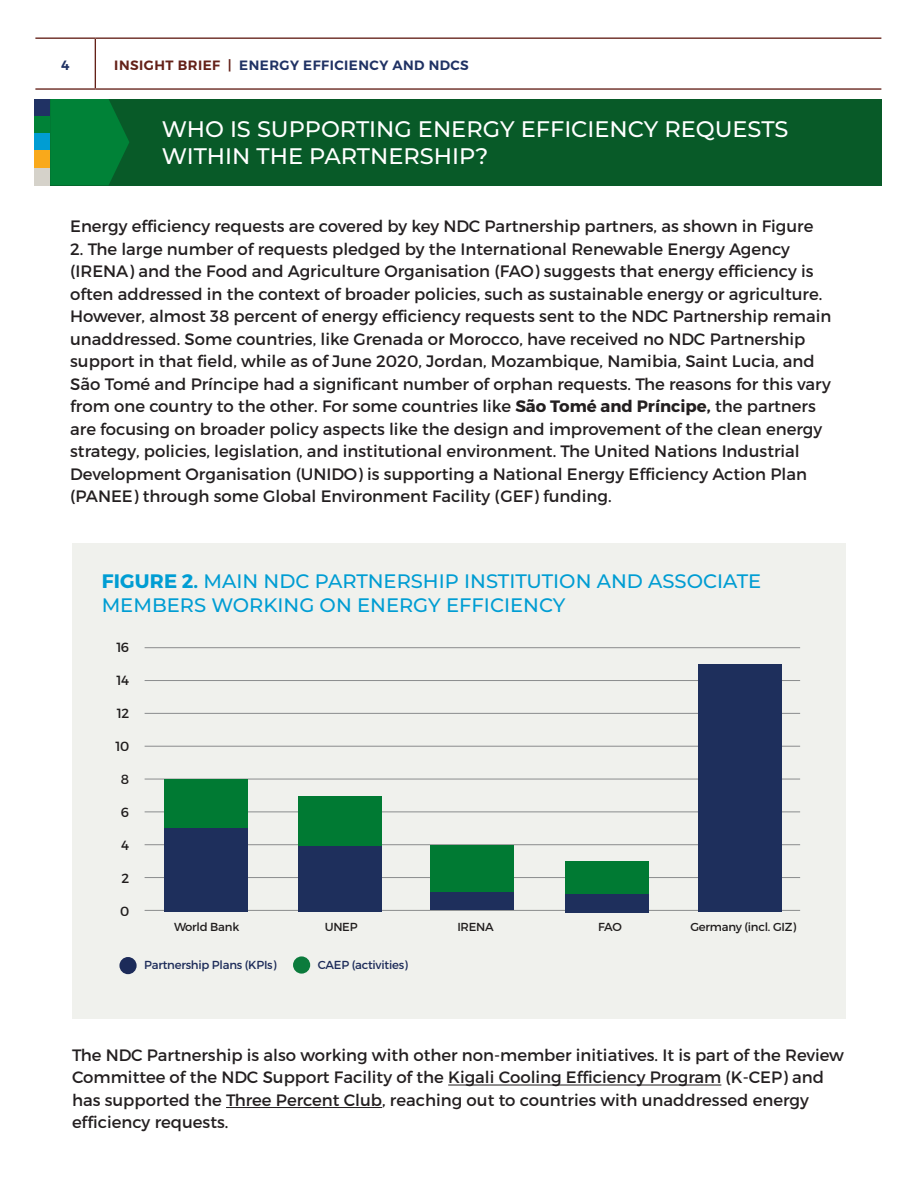
<style>
.page{position:relative;width:918px;height:1188px;background:#fff}
.page>*{position:absolute;margin:0;border:0;box-sizing:border-box;transform-origin:0 0}
.Section_head{font:500 22.5px/27px "Montserrat";color:#fff}
.t1{font:500 19.5px/23.4px "Montserrat";color:#009dd3}
.Annotation_text{font:16.5px/22.5px "Montserrat";color:#231f20}
.t2{font:600 13.5px "Montserrat";letter-spacing:.035em;color:#203264}
.t3{font:13.35px "Montserrat";letter-spacing:-.05em;color:#231f20}
.t4{font:11.7px "Montserrat";letter-spacing:-.02em;color:#231f20}
.t5{font:11.7px "Montserrat";letter-spacing:-.02em;color:#1e2e60}
.s1{color:#642118}
.s2{font-weight:700}
</style>
<div class="page">
<hr style="left:35px;top:38px;width:60px;height:1px;background:#642118">
<hr style="left:95px;top:38px;width:786px;height:1px;background:#642118">
<hr style="left:95px;top:39px;width:1px;height:49px;background:#642118">
<hr style="left:35px;top:88px;width:60px;height:2px;background:#642118">
<hr style="left:95px;top:88px;width:786px;height:2px;background:#642118">
<div style="left:72px;top:544px;width:774px;height:475px;background:#f0f1ed"></div>
<hr style="left:145px;top:647px;width:655px;height:1px;background:#939598">
<hr style="left:145px;top:910px;width:655px;height:1px;background:#939598">
<hr style="left:145px;top:877px;width:655px;height:1px;background:#939598">
<hr style="left:145px;top:844px;width:655px;height:1px;background:#939598">
<hr style="left:145px;top:779px;width:655px;height:1px;background:#939598">
<hr style="left:145px;top:746px;width:655px;height:1px;background:#939598">
<hr style="left:145px;top:713px;width:655px;height:1px;background:#939598">
<hr style="left:145px;top:680px;width:655px;height:1px;background:#939598">
<hr style="left:145px;top:812px;width:655px;height:1px;background:#939598">
<div style="left:430px;top:845px;width:84px;height:65px;background:#007a33"></div>
<div style="left:430px;top:892px;width:84px;height:18px;background:#1e2f5c"></div>
<div style="left:164px;top:779px;width:84px;height:49px;background:#007a33"></div>
<div style="left:164px;top:828px;width:84px;height:84px;background:#1e2f5c"></div>
<div style="left:298px;top:796px;width:84px;height:50px;background:#007a33"></div>
<div style="left:298px;top:846px;width:84px;height:66px;background:#1e2f5c"></div>
<div style="left:565px;top:862px;width:84px;height:32px;background:#007a33"></div>
<div style="left:565px;top:894px;width:84px;height:18px;background:#1e2f5c"></div>
<div style="left:698px;top:664px;width:84px;height:248px;background:#1e2f5c"></div>
<svg style="left:119px;top:957px;width:18px;height:17px"></svg>
<svg style="left:293px;top:956px;width:17px;height:18px"></svg>
<hr style="left:448px;top:1085px;width:273px;height:1px;background:#231f20">
<hr style="left:226px;top:1107px;width:156px;height:1px;background:#231f20">
<div style="left:36px;top:99px;width:846px;height:87px;background:#085a28"></div>
<svg style="left:50px;top:99px;width:79px;height:86px;background:#017c35"></svg>
<div style="left:34px;top:99px;width:16px;height:17px;background:#203264"></div>
<div style="left:34px;top:116px;width:16px;height:18px;background:#008237"></div>
<div style="left:34px;top:133px;width:16px;height:18px;background:#009dd3"></div>
<div style="left:34px;top:151px;width:16px;height:17px;background:#f9a91b"></div>
<div style="left:34px;top:168px;width:16px;height:18px;background:#d5d2ca"></div>
<p class="t2" style="left:61px;top:57px;width:10px">4</p>
<p class="t2" style="left:114px;top:57px;width:356px"><span class="s1">INSIGHT BRIEF |</span> ENERGY EFFICIENCY AND NDCS</p>
<p class="Section_head" style="left:162px;top:114px;width:628px">WHO IS SUPPORTING ENERGY EFFICIENCY REQUESTS<br>WITHIN THE PARTNERSHIP?</p>
<p class="Annotation_text" style="left:70px;top:215px;width:745px">Energy efficiency requests are covered by key NDC Partnership partners, as shown in Figure</p>
<p class="Annotation_text" style="left:70px;top:237px;width:763px">2. The large number of requests pledged by the International Renewable Energy Agency (IRENA) and the Food and Agriculture Organisation (FAO) suggests that energy efficiency is often addressed in the context of broader policies, such as sustainable energy or agriculture.<br>However, almost 38 percent of energy efficiency requests sent to the NDC Partnership remain unaddressed. Some countries, like Grenada or Morocco, have received no NDC Partnership support in that field, while as of June 2020, Jordan, Mozambique, Namibia, Saint Lucia, and São Tomé and Príncipe had a significant number of orphan requests. The reasons for this vary from one country to the other. For some countries like <span class="s2">São Tomé and Príncipe,</span> the partners are focusing on broader policy aspects like the design and improvement of the clean energy strategy, policies, legislation, and institutional environment. The United Nations Industrial Development Organisation (UNIDO) is supporting a National Energy Efficiency Action Plan (PANEE) through some Global Environment Facility (GEF) funding.</p>
<p class="t1" style="left:102px;top:569px;width:661px"><span class="s2">FIGURE 2.</span> MAIN NDC PARTNERSHIP INSTITUTION AND ASSOCIATE<br>MEMBERS WORKING ON ENERGY EFFICIENCY</p>
<p class="t3" style="left:116px;top:639px;width:14px">16</p>
<p class="t3" style="left:117px;top:672px;width:14px">14</p>
<p class="t3" style="left:117px;top:705px;width:14px">12</p>
<p class="t3" style="left:116px;top:738px;width:15px">10</p>
<p class="t3" style="left:121px;top:771px;width:10px">8</p>
<p class="t3" style="left:121px;top:804px;width:10px">6</p>
<p class="t3" style="left:121px;top:837px;width:9px">4</p>
<p class="t3" style="left:121px;top:870px;width:9px">2</p>
<p class="t3" style="left:120px;top:903px;width:11px">0</p>
<p class="t4" style="left:174px;top:920px;width:67px">World Bank</p>
<p class="t4" style="left:325px;top:920px;width:34px">UNEP</p>
<p class="t4" style="left:457px;top:920px;width:38px">IRENA</p>
<p class="t4" style="left:598px;top:920px;width:25px">FAO</p>
<p class="t4" style="left:690px;top:920px;width:107px">Germany (incl. GIZ)</p>
<p class="t5" style="left:144px;top:958px;width:134px">Partnership Plans (KPIs)</p>
<p class="t5" style="left:318px;top:958px;width:92px">CAEP (activities)</p>
<p class="Annotation_text" style="left:72px;top:1044px;width:774px">The NDC Partnership is also working with other non-member initiatives. It is part of the Review Committee of the NDC Support Facility of the Kigali Cooling Efficiency Program (K-CEP) and has supported the Three Percent Club, reaching out to countries with unaddressed energy efficiency requests.</p>
</div>
